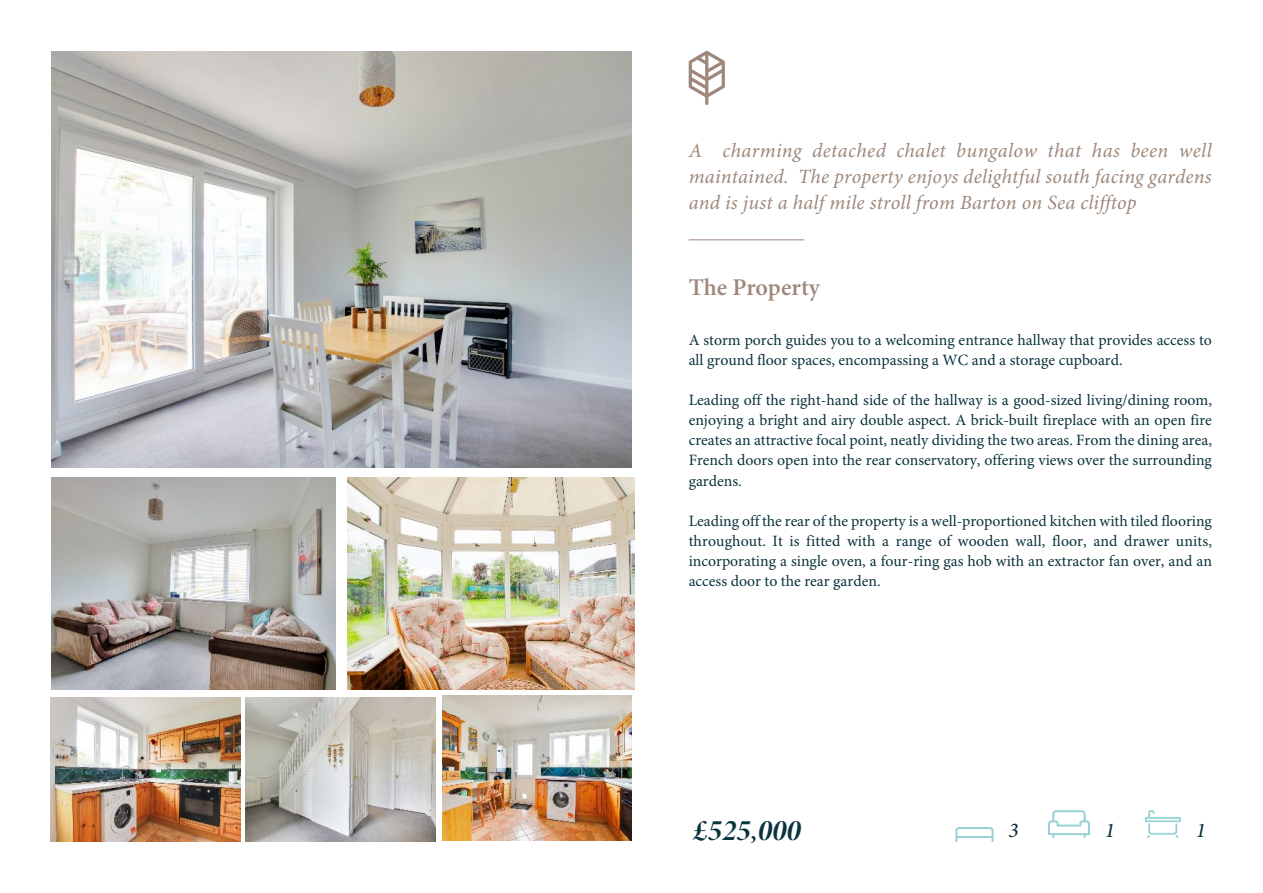
<style>
.page{position:relative;width:1263px;height:893px;background:#fff}
.page>*{position:absolute;margin:0;border:0;box-sizing:border-box;transform-origin:0 0}
.t1{font:30px "Minion Pro Bold It Disp";color:#0b333d}
.t2{font:600 24px "Minion Pro";letter-spacing:-.005em;color:#9e887b}
.t3{font:italic 500 21px "Minion Pro";color:#0b333d}
.t4{font:italic 20.25px/26px "Minion Pro";letter-spacing:.01em;color:#9e887b;text-align:justify}
.t5{font:15.75px/20.1px "Minion Pro";color:#0b333d;text-align:justify}
</style>
<div class="page">
<img style="left:245px;top:698px;width:190px;height:144px">
<img style="left:51px;top:477px;width:285px;height:212px">
<img style="left:51px;top:51px;width:580px;height:417px">
<img style="left:348px;top:477px;width:287px;height:212px">
<img style="left:50px;top:698px;width:190px;height:144px">
<img style="left:442px;top:696px;width:189px;height:144px">
<hr style="left:689px;top:239px;width:115px;height:1px;background:#9e887b">
<svg style="left:689px;top:51px;width:36px;height:54px"></svg>
<svg style="left:1145px;top:810px;width:36px;height:28px"></svg>
<svg style="left:1048px;top:810px;width:42px;height:28px"></svg>
<svg style="left:955px;top:827px;width:38px;height:15px"></svg>
<hr style="left:956px;top:836px;width:36px;height:2px;background:#98d2d4">
<p class="t4" style="left:689px;top:139px;width:525px">A charming detached chalet bungalow that has been well maintained. The property enjoys delightful south facing gardens and is just a half mile stroll from Barton on Sea clifftop</p>
<h2 class="t2" style="left:689px;top:278px;width:133px">The Property</h2>
<p class="t5" style="left:689px;top:331px;width:525px">A storm porch guides you to a welcoming entrance hallway that provides access to all ground floor spaces, encompassing a WC and a storage cupboard.</p>
<p class="t5" style="left:689px;top:391px;width:525px">Leading off the right-hand side of the hallway is a good-sized living/dining room, enjoying a bright and airy double aspect. A brick-built fireplace with an open fire creates an attractive focal point, neatly dividing the two areas. From the dining area, French doors open into the rear conservatory, offering views over the surrounding gardens.</p>
<p class="t5" style="left:689px;top:512px;width:525px">Leading off the rear of the property is a well-proportioned kitchen with tiled flooring throughout. It is fitted with a range of wooden wall, floor, and drawer units, incorporating a single oven, a four-ring gas hob with an extractor fan over, and an access door to the rear garden.</p>
<h1 class="t1" style="left:694px;top:818px;width:109px">£525,000</h1>
<h3 class="t3" style="left:1008px;top:822px;width:12px">3</h3>
<h3 class="t3" style="left:1105px;top:822px;width:12px">1</h3>
<h3 class="t3" style="left:1196px;top:822px;width:12px">1</h3>
</div>
